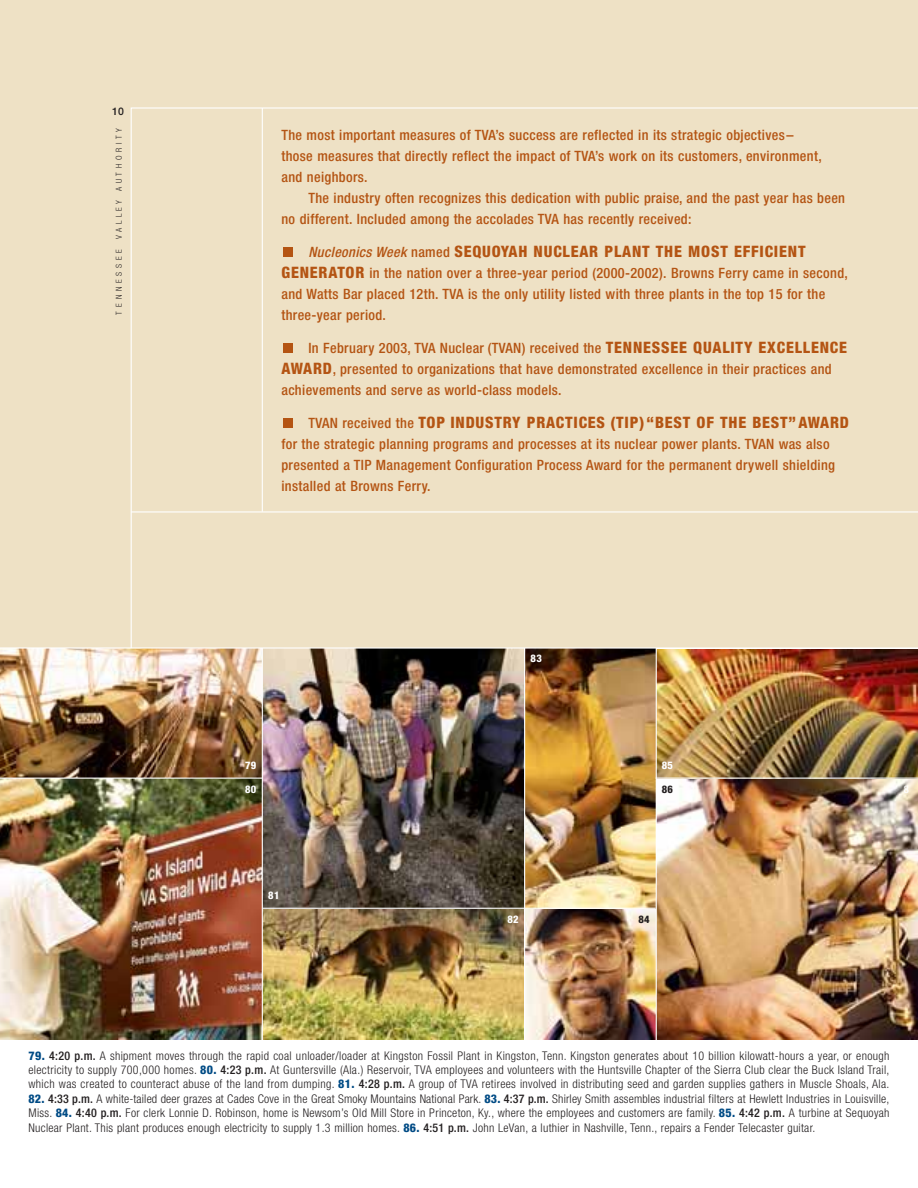
<style>
.page{position:relative;width:918px;height:1188px;background:#fff}
.page>*{position:absolute;margin:0;border:0;box-sizing:border-box;transform-origin:0 0}
.t1{font:800 condensed 15.75px "Helvetica Neue";letter-spacing:.05em;color:#b45413}
.t2{font:500 condensed 14.25px/21px "Helvetica Neue";letter-spacing:.025em;color:#b45413}
.t3{font:300 condensed 12px/14.4px "Helvetica Neue";letter-spacing:.025em;color:#231f20;text-align:justify}
.t4{font:800 condensed 10.5px "Helvetica Neue";letter-spacing:.03em;color:#fff}
.t5{font:800 condensed 10.5px "Helvetica Neue";color:#231f20}
.t6{font:500 10.5px "Helvetica Neue";color:#231f20}
.t7{font:500 condensed 10.5px "Helvetica Neue";color:#fff}
.t8{font:300 condensed 8.25px "Helvetica Neue";letter-spacing:.43em;color:#231f20}
.s1{font-weight:500;font-style:italic;font-size:14.25px}
.s2{font-weight:500;font-size:14.25px}
.s3{font-weight:800;font-size:15.75px}
.s4{font-weight:800;color:#004b85}
.s5{font-weight:500}
</style>
<div class="page">
<img style="left:657px;top:779px;width:261px;height:260px">
<img style="left:657px;top:649px;width:261px;height:129px">
<img style="left:0;top:649px;width:262px;height:129px">
<img style="left:0;top:779px;width:262px;height:260px">
<img style="left:263px;top:909px;width:261px;height:130px">
<img style="left:525px;top:909px;width:131px;height:130px">
<img style="left:525px;top:649px;width:131px;height:259px">
<img style="left:263px;top:649px;width:261px;height:259px">
<div style="left:0;top:0;width:918px;height:648px;background:#eee1c5"></div>
<svg style="left:130px;top:107px;width:788px;height:540px"></svg>
<hr style="left:0;top:647px;width:918px;height:2px;background:#fff">
<div style="left:283px;top:418px;width:10px;height:10px;background:#b45413"></div>
<div style="left:283px;top:343px;width:10px;height:10px;background:#b45413"></div>
<div style="left:283px;top:247px;width:10px;height:10px;background:#b45413"></div>
<hr style="left:131px;top:511px;width:787px;height:2px;background:#fff">
<hr style="left:262px;top:108px;width:1px;height:404px;background:#fff">
<p class="t6" style="left:112px;top:108px;width:14px">10</p>
<p class="t8" style="left:116px;top:315px;width:188px;rotate:-90deg">TENNESSEE VALLEY AUTHORITY</p>
<p class="t2" style="left:281px;top:126px;width:542px">The most important measures of TVA’s success are reflected in its strategic objectives– those measures that directly reflect the impact of TVA’s work on its customers, environment, and neighbors.</p>
<p class="t2" style="left:281px;top:189px;width:565px;text-indent:27px">The industry often recognizes this dedication with public praise, and the past year has been no different. Included among the accolades TVA has recently received:</p>
<h1 class="t1" style="left:308px;top:246px;width:499px"><span class="s1">Nucleonics Week</span> <span class="s2">named</span> SEQUOYAH NUCLEAR PLANT THE MOST EFFICIENT</h1>
<p class="t2" style="left:281px;top:264px;width:568px"><span class="s3">GENERATOR</span> in the nation over a three-year period (2000-2002). Browns Ferry came in second, and Watts Bar placed 12th. TVA is the only utility listed with three plants in the top 15 for the three-year period.</p>
<p class="t2" style="left:281px;top:339px;width:567px;text-indent:27px">In February 2003, TVA Nuclear (TVAN) received the <span class="s3">TENNESSEE QUALITY EXCELLENCE<br>AWARD</span>, presented to organizations that have demonstrated excellence in their practices and achievements and serve as world-class models.</p>
<h1 class="t1" style="left:308px;top:417px;width:542px"><span class="s2">TVAN received the</span> TOP INDUSTRY PRACTICES (TIP)“BEST OF THE BEST”AWARD</h1>
<p class="t2" style="left:281px;top:435px;width:555px">for the strategic planning programs and processes at its nuclear power plants. TVAN was also presented a TIP Management Configuration Process Award for the permanent drywell shielding installed at Browns Ferry.</p>
<p class="t4" style="left:245px;top:762px;width:13px">79</p>
<p class="t4" style="left:245px;top:785px;width:13px">80</p>
<p class="t4" style="left:268px;top:892px;width:13px">81</p>
<p class="t4" style="left:531px;top:655px;width:13px">83</p>
<p class="t4" style="left:507px;top:915px;width:13px">82</p>
<p class="t4" style="left:662px;top:762px;width:13px">85</p>
<p class="t5" style="left:662px;top:785px;width:13px">86</p>
<p class="t7" style="left:904px;top:785px;width:7px">8</p>
<p class="t5" style="left:638px;top:915px;width:13px">84</p>
<p class="t3" style="left:28px;top:1049px;width:863px"><span class="s4">79.</span> <span class="s5">4:20 p.m.</span> A shipment moves through the rapid coal unloader/loader at Kingston Fossil Plant in Kingston, Tenn. Kingston generates about 10 billion kilowatt-hours a year, or enough electricity to supply 700,000 homes. <span class="s4">80.</span> <span class="s5">4:23 p.m.</span> At Guntersville (Ala.) Reservoir, TVA employees and volunteers with the Huntsville Chapter of the Sierra Club clear the Buck Island Trail, which was created to counteract abuse of the land from dumping. <span class="s4">81.</span> <span class="s5">4:28 p.m.</span> A group of TVA retirees involved in distributing seed and garden supplies gathers in Muscle Shoals, Ala.</p>
<p class="t3" style="left:28px;top:1092px;width:863px"><span class="s4">82.</span> <span class="s5">4:33 p.m.</span> A white-tailed deer grazes at Cades Cove in the Great Smoky Mountains National Park. <span class="s4">83.</span> <span class="s5">4:37 p.m.</span> Shirley Smith assembles industrial filters at Hewlett Industries in Louisville, Miss. <span class="s4">84.</span> <span class="s5">4:40 p.m.</span> For clerk Lonnie D. Robinson, home is Newsom’s Old Mill Store in Princeton, Ky., where the employees and customers are family. <span class="s4">85.</span> <span class="s5">4:42 p.m.</span> A turbine at Sequoyah Nuclear Plant. This plant produces enough electricity to supply 1.3 million homes. <span class="s4">86.</span> <span class="s5">4:51 p.m.</span> John LeVan, a luthier in Nashville, Tenn., repairs a Fender Telecaster guitar.</p>
</div>
